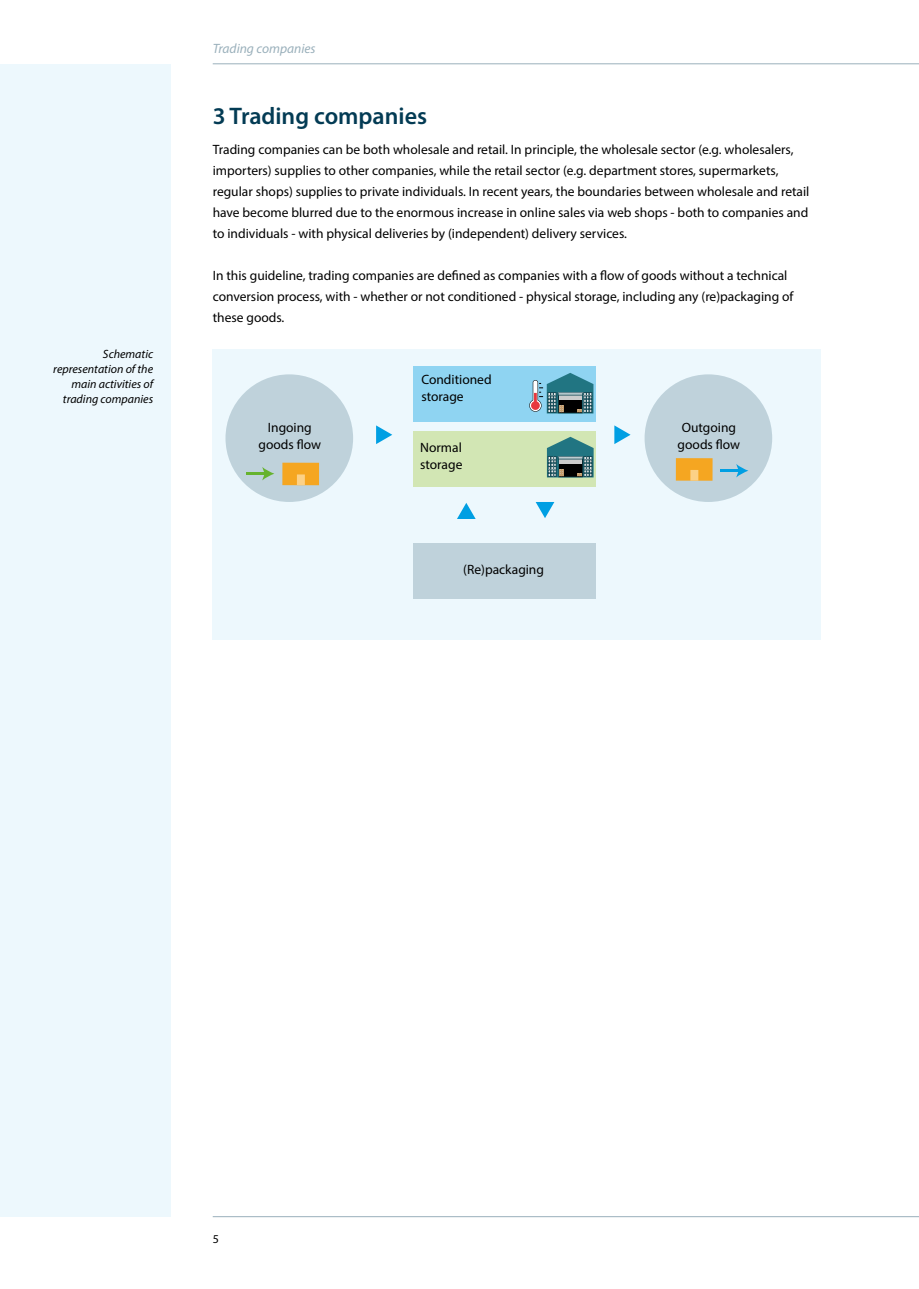
<style>
.page{position:relative;width:919px;height:1289px;background:#fff}
.page>*{position:absolute;margin:0;border:0;box-sizing:border-box;transform-origin:0 0}
.t1{font:600 24px "Myriad Pro";color:#033b54}
.t2{font:13.5px/21px "Myriad Pro";color:#000}
.t3{font:italic 13.5px "Myriad Pro";color:#9ab0bb}
.t4{font:italic 12px/15px "Myriad Pro";color:#000;text-align:right}
.t5{font:12px "Myriad Pro";color:#000}
</style>
<div class="page">
<div style="left:0;top:64px;width:170px;height:1152px;background:#edf8fd"></div>
<hr style="left:213px;top:1216px;width:705px;height:1px;background:#9ab0bb">
<hr style="left:213px;top:63px;width:705px;height:1px;background:#9ab0bb">
<div style="left:213px;top:349px;width:608px;height:290px;background:#edf8fd"></div>
<div style="left:412px;top:366px;width:183px;height:55px;background:#8fd4f2"></div>
<div style="left:412px;top:432px;width:183px;height:55px;background:#d2e6b4"></div>
<div style="left:412px;top:543px;width:183px;height:55px;background:#bfd2db"></div>
<div style="left:225px;top:374px;width:128px;height:128px;background:#bfd2db;border-radius:50%"></div>
<div style="left:644px;top:374px;width:128px;height:128px;background:#bfd2db;border-radius:50%"></div>
<svg style="left:614px;top:425px;width:16px;height:19px"></svg>
<svg style="left:376px;top:425px;width:16px;height:19px"></svg>
<svg style="left:457px;top:503px;width:18px;height:16px"></svg>
<svg style="left:535px;top:502px;width:19px;height:16px"></svg>
<hr style="left:246px;top:472px;width:20px;height:3px;background:#66b32e">
<svg style="left:262px;top:467px;width:12px;height:13px"></svg>
<div style="left:282px;top:462px;width:37px;height:23px;background:#f5a621"></div>
<div style="left:297px;top:474px;width:8px;height:11px;background:#fcd187"></div>
<hr style="left:720px;top:469px;width:19px;height:3px;background:#009fe3">
<svg style="left:736px;top:464px;width:12px;height:13px"></svg>
<div style="left:675px;top:458px;width:37px;height:22px;background:#f5a621"></div>
<div style="left:690px;top:470px;width:8px;height:10px;background:#fcd187"></div>
<svg style="left:547px;top:437px;width:46px;height:40px;background:#517c7c"></svg>
<svg style="left:529px;top:373px;width:64px;height:40px"></svg>
<p class="t4" style="left:53px;top:346px;width:101px">Schematic representation of the main activities of trading companies</p>
<p class="t3" style="left:213px;top:40px;width:104px">Trading companies</p>
<h1 class="t1" style="left:213px;top:101px;width:216px">3 Trading companies</h1>
<p class="t2" style="left:213px;top:139px;width:598px">Trading companies can be both wholesale and retail. In principle, the wholesale sector (e.g. wholesalers, importers) supplies to other companies, while the retail sector (e.g. department stores, supermarkets, regular shops) supplies to private individuals. In recent years, the boundaries between wholesale and retail have become blurred due to the enormous increase in online sales via web shops - both to companies and to individuals - with physical deliveries by (independent) delivery services.</p>
<p class="t2" style="left:213px;top:265px;width:582px">In this guideline, trading companies are defined as companies with a flow of goods without a technical conversion process, with - whether or not conditioned - physical storage, including any (re)packaging of these goods.</p>
<p class="t2" style="left:421px;top:371px;width:72px;line-height:16.5px">Conditioned storage</p>
<p class="t2" style="left:420px;top:439px;width:44px;line-height:16.5px">Normal storage</p>
<p class="t2" style="left:258px;top:419px;width:64px;line-height:16.5px;text-align:center">Ingoing goods flow</p>
<p class="t2" style="left:677px;top:419px;width:64px;line-height:16.5px;text-align:center">Outgoing goods flow</p>
<p class="t2" style="left:463px;top:558px;width:82px">(Re)packaging</p>
<p class="t5" style="left:213px;top:1231px;width:8px">5</p>
</div>
